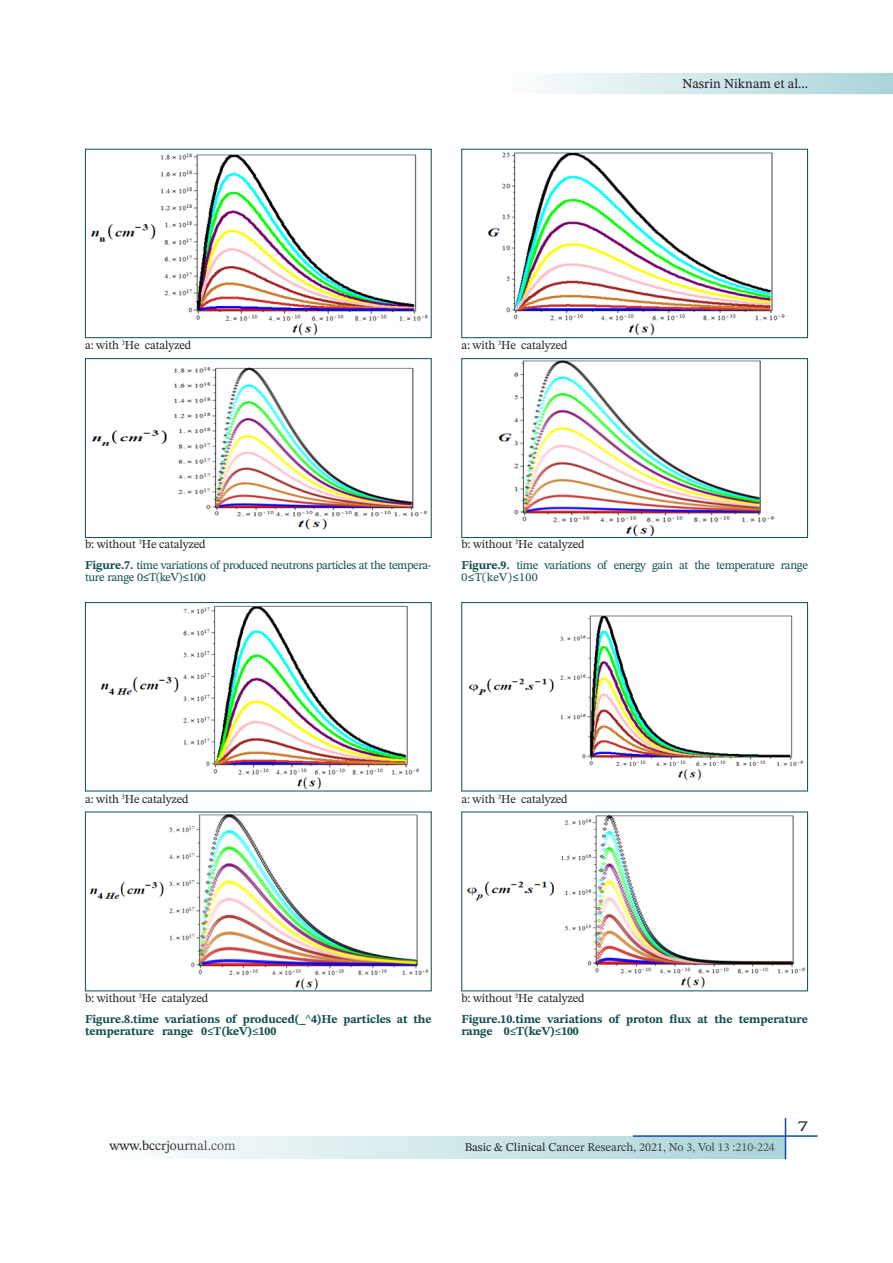
<style>
.page{position:relative;width:893px;height:1263px;background:#fff}
.page>*{position:absolute;margin:0;border:0;box-sizing:border-box;transform-origin:0 0}
.t1{font:15px "STIX Two Text";color:#231f20;scale:1.5 1}
.t2{font:13.5px "STIX Two Text";color:#231f20}
.t3{font:12px "STIX Two Text";letter-spacing:-.01em;color:#231f20}
.t4{font:12px/12px "STIX Two Text";letter-spacing:-.03em;color:#0f4e50}
.t5{font:700 12px/12px "STIX Two Text";letter-spacing:-.01em;color:#0f4e50}
.s1{font-weight:700}
.s2{font-family:"Cambria"}
.s3{font-family:"Cambria";font-weight:400}
</style>
<div class="page">
<div style="left:90px;top:1136px;width:695px;height:22px;background:linear-gradient(to right,#fffffe,#a9d4d9)"></div>
<hr style="left:633px;top:1135px;width:184px;height:2px;background:#0d4da1">
<hr style="left:785px;top:1118px;width:1px;height:41px;background:#0d4da1">
<svg style="left:544px;top:73px;width:349px;height:22px;background:#d1e7ea"></svg>
<img style="left:91px;top:367px;width:337px;height:163px">
<div style="left:85px;top:358px;width:347px;height:180px;border:1px solid #0f4e50"></div>
<img style="left:90px;top:153px;width:339px;height:183px">
<div style="left:85px;top:149px;width:347px;height:189px;border:1px solid #0f4e50"></div>
<img style="left:498px;top:360px;width:277px;height:176px">
<div style="left:461px;top:358px;width:347px;height:180px;border:1px solid #0f4e50"></div>
<img style="left:487px;top:152px;width:298px;height:184px">
<div style="left:461px;top:149px;width:347px;height:189px;border:1px solid #0f4e50"></div>
<img style="left:89px;top:814px;width:340px;height:175px">
<img style="left:100px;top:605px;width:320px;height:184px">
<div style="left:85px;top:602px;width:347px;height:189px;border:1px solid #0f4e50"></div>
<img style="left:467px;top:814px;width:339px;height:174px">
<img style="left:468px;top:615px;width:336px;height:165px">
<div style="left:461px;top:602px;width:347px;height:189px;border:1px solid #0f4e50"></div>
<p class="t2" style="left:682px;top:74px;width:127px">Nasrin Niknam et al...</p>
<p class="t3" style="left:85px;top:337px;width:108px">a: with <sup>3</sup>He catalyzed</p>
<p class="t3" style="left:461px;top:337px;width:108px">a: with <sup>3</sup>He catalyzed</p>
<p class="t3" style="left:85px;top:536px;width:122px">b: without <sup>3</sup>He catalyzed</p>
<p class="t4" style="left:85px;top:559px;width:348px"><span class="s1">Figure.7.</span> time variations of produced neutrons particles at the tempera&shy;ture range 0<span class="s2">≤</span>T(keV)<span class="s2">≤</span>100</p>
<p class="t3" style="left:461px;top:536px;width:125px">b: without <sup>3</sup>He catalyzed</p>
<p class="t4" style="left:461px;top:559px;width:348px"><span class="s1">Figure.9.</span> time variations of energy gain at the temperature range<br>0<span class="s2">≤</span>T(keV)<span class="s2">≤</span>100</p>
<p class="t3" style="left:85px;top:790px;width:105px">a: with <sup>3</sup>He catalyzed</p>
<p class="t3" style="left:461px;top:790px;width:108px">a: with <sup>3</sup>He catalyzed</p>
<p class="t3" style="left:85px;top:989px;width:125px">b: without <sup>3</sup>He catalyzed</p>
<p class="t5" style="left:85px;top:1013px;width:348px">Figure.8.time variations of produced(_^4)He particles at the temperature range 0<span class="s3">≤</span>T(keV)<span class="s3">≤</span>100</p>
<p class="t3" style="left:461px;top:989px;width:125px">b: without <sup>3</sup>He catalyzed</p>
<p class="t5" style="left:461px;top:1013px;width:348px">Figure.10.time variations of proton flux at the temperature range 0<span class="s3">≤</span>T(keV)<span class="s3">≤</span>100</p>
<p class="t2" style="left:109px;top:1136px;width:128px">www.bccrjournal.com</p>
<p class="t3" style="left:465px;top:1139px;width:312px">Basic &amp; Clinical Cancer Research, 2021, No 3, Vol 13 :210-224</p>
<p class="t1" style="left:797px;top:1115px;width:9px">7</p>
</div>
